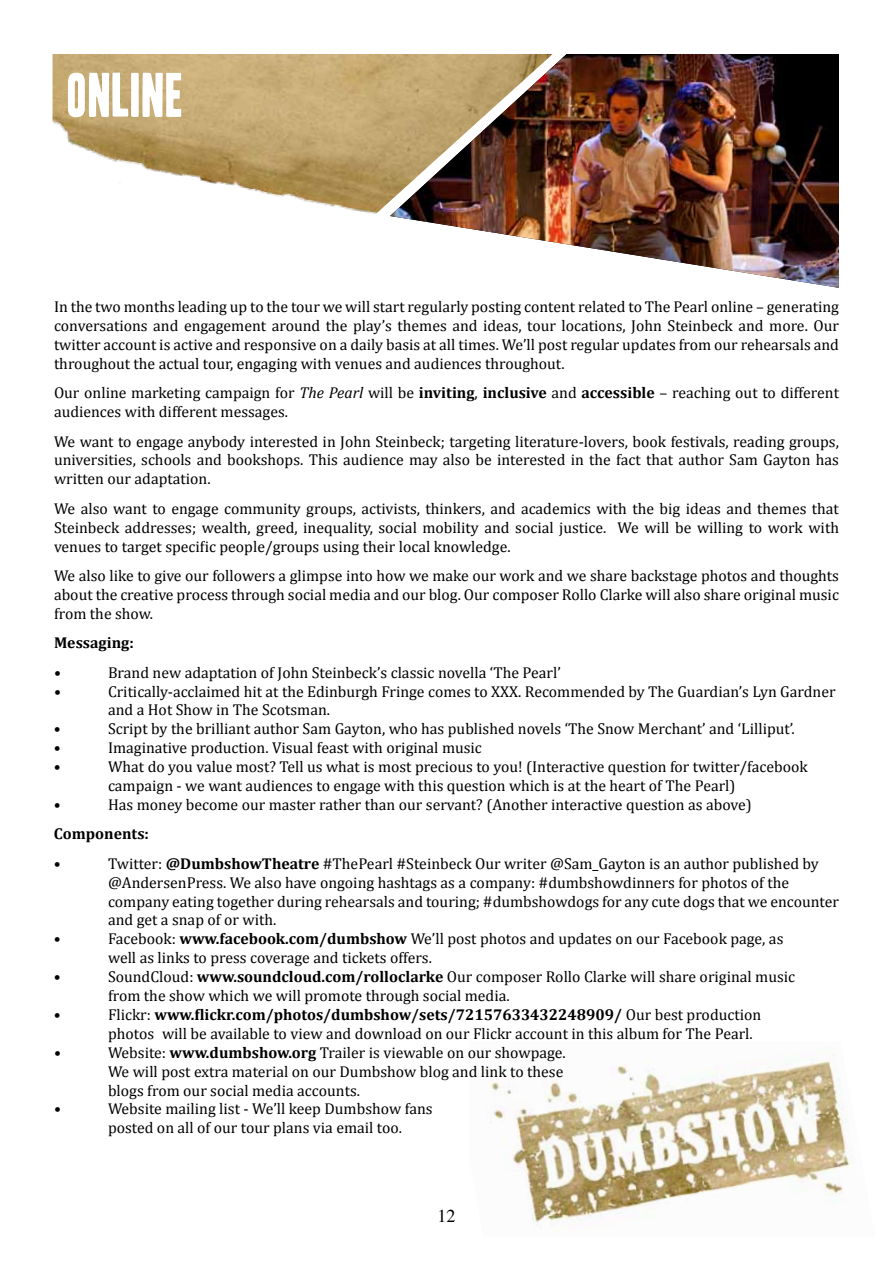
<style>
.page{position:relative;width:893px;height:1263px;background:#fff}
.page>*{position:absolute;margin:0;border:0;box-sizing:border-box;transform-origin:0 0}
.t1{font:54px "Headline One HPLHS";letter-spacing:.03em;color:#fff}
.t2{font:18px "Times";color:#000}
.t3{font:15.75px/18.9px "Cambria";color:#000}
.t4{font:700 15.75px "Cambria";color:#000}
.s1{font-style:italic}
.s2{font-weight:700}
</style>
<div class="page">
<img style="left:489px;top:1051px;width:362px;height:172px">
<img style="left:53px;top:54px;width:337px;height:160px">
<img style="left:390px;top:54px;width:449px;height:234px">
<h1 class="t1" style="left:68px;top:69px;width:116px">ONLINE</h1>
<p class="t3" style="left:54px;top:297px;width:786px;text-align:justify">In the two months leading up to the tour we will start regularly posting content related to The Pearl online – generating conversations and engagement around the play’s themes and ideas, tour locations, John Steinbeck and more. Our twitter account is active and responsive on a daily basis at all times. We’ll post regular updates from our rehearsals and throughout the actual tour, engaging with venues and audiences throughout.</p>
<p class="t3" style="left:54px;top:383px;width:786px">Our online marketing campaign for <span class="s1">The Pearl</span> will be <span class="s2">inviting</span>, <span class="s2">inclusive</span> and <span class="s2">accessible</span> – reaching out to different audiences with different messages.</p>
<p class="t3" style="left:54px;top:432px;width:786px;text-align:justify">We want to engage anybody interested in John Steinbeck; targeting literature-lovers, book festivals, reading groups, universities, schools and bookshops. This audience may also be interested in the fact that author Sam Gayton has written our adaptation.</p>
<p class="t3" style="left:54px;top:499px;width:786px;text-align:justify">We also want to engage community groups, activists, thinkers, and academics with the big ideas and themes that Steinbeck addresses; wealth, greed, inequality, social mobility and social justice. We will be willing to work with venues to target specific people/groups using their local knowledge.</p>
<p class="t3" style="left:54px;top:566px;width:786px;text-align:justify">We also like to give our followers a glimpse into how we make our work and we share backstage photos and thoughts about the creative process through social media and our blog. Our composer Rollo Clarke will also share original music from the show.</p>
<p class="t4" style="left:54px;top:632px;width:81px">Messaging:</p>
<p class="t3" style="left:54px;top:663px;width:8px">•</p>
<p class="t3" style="left:108px;top:663px;width:454px">Brand new adaptation of John Steinbeck’s classic novella ‘The Pearl’</p>
<p class="t3" style="left:54px;top:682px;width:8px">•</p>
<p class="t3" style="left:108px;top:682px;width:729px">Critically-acclaimed hit at the Edinburgh Fringe comes to XXX. Recommended by The Guardian’s Lyn Gardner and a Hot Show in The Scotsman.</p>
<p class="t3" style="left:54px;top:719px;width:8px">•</p>
<p class="t3" style="left:108px;top:719px;width:688px">Script by the brilliant author Sam Gayton, who has published novels ‘The Snow Merchant’ and ‘Lilliput’.</p>
<p class="t3" style="left:54px;top:738px;width:8px">•</p>
<p class="t3" style="left:108px;top:738px;width:375px">Imaginative production. Visual feast with original music</p>
<p class="t3" style="left:54px;top:757px;width:8px">•</p>
<p class="t3" style="left:108px;top:757px;width:701px">What do you value most? Tell us what is most precious to you! (Interactive question for twitter/facebook campaign - we want audiences to engage with this question which is at the heart of The Pearl)</p>
<p class="t3" style="left:54px;top:795px;width:8px">•</p>
<p class="t3" style="left:108px;top:795px;width:645px">Has money become our master rather than our servant? (Another interactive question as above)</p>
<p class="t4" style="left:54px;top:823px;width:97px">Components:</p>
<p class="t3" style="left:54px;top:854px;width:8px">•</p>
<p class="t3" style="left:108px;top:854px;width:732px">Twitter: <span class="s2">@DumbshowTheatre</span> #ThePearl #Steinbeck Our writer @Sam_Gayton is an author published by @AndersenPress. We also have ongoing hashtags as a company: #dumbshowdinners for photos of the company eating together during rehearsals and touring; #dumbshowdogs for any cute dogs that we encounter and get a snap of or with.</p>
<p class="t3" style="left:54px;top:929px;width:8px">•</p>
<p class="t3" style="left:108px;top:929px;width:677px">Facebook: <span class="s2">www.facebook.com/dumbshow</span> We’ll post photos and updates on our Facebook page, as well as links to press coverage and tickets offers.</p>
<p class="t3" style="left:54px;top:967px;width:8px">•</p>
<p class="t3" style="left:108px;top:967px;width:689px">SoundCloud: <span class="s2">www.soundcloud.com/rolloclarke</span> Our composer Rollo Clarke will share original music from the show which we will promote through social media.</p>
<p class="t3" style="left:54px;top:1005px;width:8px">•</p>
<p class="t3" style="left:108px;top:1005px;width:655px">Flickr: <span class="s2">www.flickr.com/photos/dumbshow/sets/72157633432248909/</span> Our best production photos will be available to view and download on our Flickr account in this album for The Pearl.</p>
<p class="t3" style="left:54px;top:1043px;width:8px">•</p>
<p class="t3" style="left:108px;top:1043px;width:459px">Website: <span class="s2">www.dumbshow.org</span> Trailer is viewable on our showpage.<br>We will post extra material on our Dumbshow blog and link to these blogs from our social media accounts.</p>
<p class="t3" style="left:54px;top:1099px;width:8px">•</p>
<p class="t3" style="left:108px;top:1099px;width:326px">Website mailing list - We’ll keep Dumbshow fans posted on all of our tour plans via email too.</p>
<p class="t2" style="left:437px;top:1205px;width:19px">12</p>
</div>
